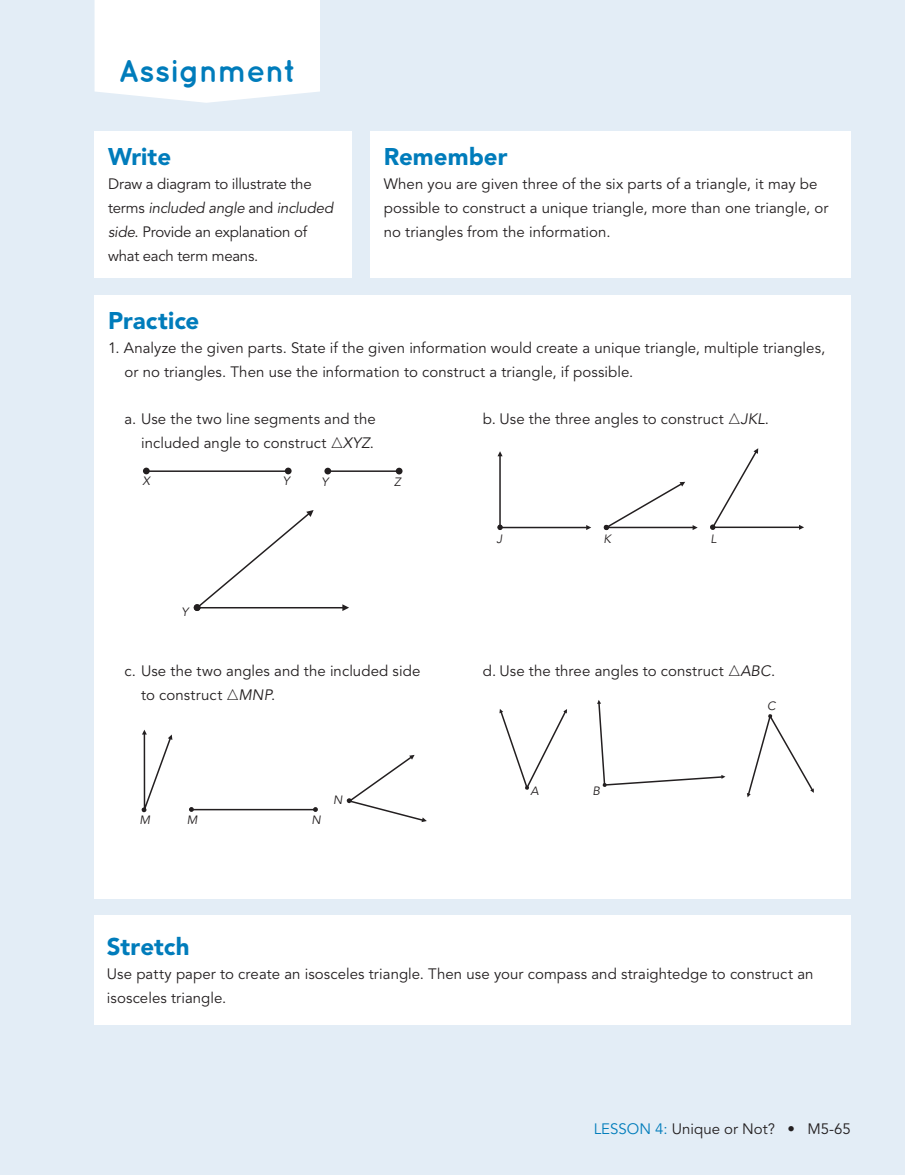
<style>
.page{position:relative;width:905px;height:1175px;background:#fff}
.page>*{position:absolute;margin:0;border:0;box-sizing:border-box;transform-origin:0 0}
.t1{font:700 31.5px "Quicksand";letter-spacing:-.02em;color:#007cbb}
.t2{font:900 24px "Avenir LT Std";color:#007cbb}
.t3{font:15px/24px "Avenir LT Std";letter-spacing:.005em;color:#231f20}
.t4{font:15px/24px "Avenir LT Std";letter-spacing:-.015em;color:#231f20}
.t5{font:italic 12px "Avenir LT Std";color:#231f20}
.s1{font-style:italic}
.s2{color:#007cbb}
</style>
<div class="page">
<div style="left:0;top:0;width:904px;height:1174px;background:#e3edf6"></div>
<div style="left:94px;top:0;width:226px;height:103px;background:#fff"></div>
<div style="left:94px;top:295px;width:756px;height:603px;background:#fff"></div>
<svg style="left:143px;top:467px;width:148px;height:7px"></svg>
<hr style="left:148px;top:470px;width:139px;height:2px;background:#231f20">
<svg style="left:324px;top:468px;width:78px;height:6px"></svg>
<hr style="left:330px;top:470px;width:68px;height:2px;background:#231f20">
<svg style="left:193px;top:510px;width:156px;height:101px"></svg>
<svg style="left:497px;top:451px;width:94px;height:79px"></svg>
<svg style="left:603px;top:482px;width:94px;height:48px"></svg>
<svg style="left:710px;top:448px;width:94px;height:82px"></svg>
<svg style="left:141px;top:729px;width:32px;height:84px"></svg>
<svg style="left:346px;top:755px;width:81px;height:67px"></svg>
<svg style="left:189px;top:807px;width:5px;height:5px"></svg>
<svg style="left:313px;top:807px;width:5px;height:5px"></svg>
<hr style="left:192px;top:809px;width:123px;height:1px;background:#231f20">
<svg style="left:747px;top:714px;width:67px;height:83px"></svg>
<svg style="left:597px;top:700px;width:128px;height:87px"></svg>
<svg style="left:499px;top:709px;width:68px;height:81px"></svg>
<div style="left:370px;top:131px;width:480px;height:147px;background:#fff"></div>
<div style="left:94px;top:131px;width:258px;height:147px;background:#fff"></div>
<div style="left:94px;top:914px;width:756px;height:110px;background:#fff"></div>
<h1 class="t1" style="left:119px;top:60px;width:179px">Assignment</h1>
<h2 class="t2" style="left:108px;top:147px;width:65px">Write</h2>
<p class="t4" style="left:108px;top:173px;width:227px">Draw a diagram to illustrate the terms <span class="s1">included angle</span> and <span class="s1">included side</span>. Provide an explanation of what each term means.</p>
<h2 class="t2" style="left:384px;top:147px;width:125px">Remember</h2>
<p class="t3" style="left:384px;top:173px;width:446px">When you are given three of the six parts of a triangle, it may be possible to construct a unique triangle, more than one triangle, or no triangles from the information.</p>
<h2 class="t2" style="left:108px;top:310px;width:93px">Practice</h2>
<p class="t3" style="left:124px;top:337px;width:702px;text-indent:-16px">1. Analyze the given parts. State if the given information would create a unique triangle, multiple triangles, or no triangles. Then use the information to construct a triangle, if possible.</p>
<p class="t3" style="left:124px;top:408px;width:253px;text-align:right">a. Use the two line segments and the included angle to construct ■<span class="s1">XYZ</span>.</p>
<p class="t5" style="left:142px;top:476px;width:9px">X</p>
<p class="t5" style="left:283px;top:476px;width:8px">Y</p>
<p class="t5" style="left:321px;top:476px;width:8px">Y</p>
<p class="t5" style="left:394px;top:476px;width:8px">Z</p>
<p class="t3" style="left:483px;top:408px;width:287px">b. Use the three angles to construct ■<span class="s1">JKL</span>.</p>
<p class="t5" style="left:182px;top:606px;width:8px">Y</p>
<p class="t3" style="left:141px;top:659px;width:281px;text-indent:-17px">c. Use the two angles and the included side to construct ■<span class="s1">MNP</span>.</p>
<p class="t5" style="left:139px;top:814px;width:12px">M</p>
<p class="t5" style="left:187px;top:814px;width:12px">M</p>
<p class="t5" style="left:311px;top:814px;width:11px">N</p>
<p class="t5" style="left:333px;top:794px;width:11px">N</p>
<p class="t5" style="left:496px;top:533px;width:7px">J</p>
<p class="t5" style="left:603px;top:533px;width:9px">K</p>
<p class="t5" style="left:710px;top:533px;width:7px">L</p>
<p class="t3" style="left:483px;top:659px;width:294px">d. Use the three angles to construct ■<span class="s1">ABC</span>.</p>
<p class="t5" style="left:767px;top:700px;width:10px">C</p>
<p class="t5" style="left:530px;top:785px;width:10px">A</p>
<p class="t5" style="left:592px;top:785px;width:9px">B</p>
<h2 class="t2" style="left:107px;top:936px;width:84px">Stretch</h2>
<p class="t3" style="left:107px;top:962px;width:708px">Use patty paper to create an isosceles triangle. Then use your compass and straightedge to construct an isosceles triangle.</p>
<p class="t3" style="left:593px;top:1118px;width:259px"><span class="s2">LESSON 4:</span> Unique or Not? • M5-65</p>
</div>
